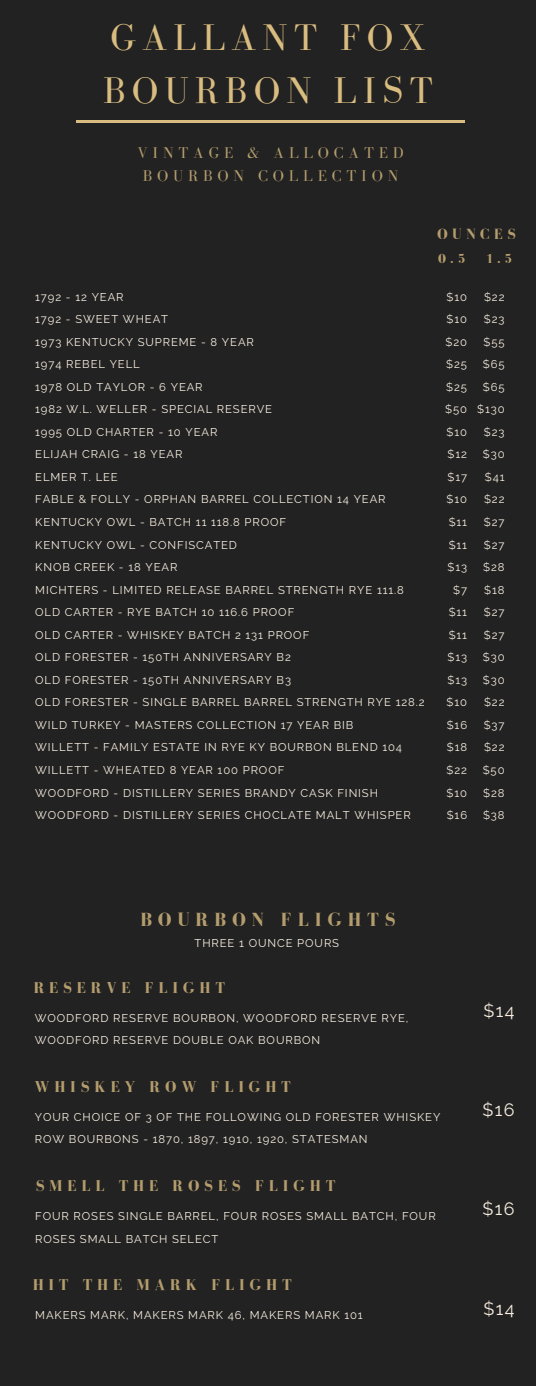
<style>
.page{position:relative;width:536px;height:1386px;background:#222}
.page>*{position:absolute;margin:0;border:0;box-sizing:border-box;transform-origin:0 0}
.t1{font:38.15px/53.2px "Bodoni FLF";letter-spacing:.16em;color:#d9bc80}
.t2{font:700 19.6px "Bodoni FLF";letter-spacing:.3em;color:#d9bc80}
.t3{font:17.85px "Raleway";letter-spacing:.08em;color:#f8eee0}
.t4{font:700 16.1px "Bodoni FLF";letter-spacing:.3em;color:#d9bc80}
.t5{font:16.1px/23.6px "Bodoni FLF";letter-spacing:.3em;color:#d9bc80;text-align:center}
.t6{font:700 15.22px "Bodoni FLF";letter-spacing:.3em;color:#d9bc80}
.t7{font:700 13.47px "Bodoni FLF";color:#d9bc80}
.t8{font:11.2px/22.6px "Raleway";letter-spacing:.08em;color:#f8eee0}
</style>
<div class="page">
<hr style="left:76px;top:120px;width:389px;height:3px;background:#d9bc80">
<h1 class="t1" style="left:103px;top:11px;width:331px">GALLANT FOX<br>BOURBON LIST</h1>
<h3 class="t5" style="left:137px;top:141px;width:267px">VINTAGE &amp; ALLOCATED<br>BOURBON COLLECTION</h3>
<p class="t8" style="left:35px;top:285px;width:391px">1792 - 12 YEAR<br>1792 - SWEET WHEAT<br>1973 KENTUCKY SUPREME - 8 YEAR<br>1974 REBEL YELL<br>1978 OLD TAYLOR - 6 YEAR<br>1982 W.L. WELLER - SPECIAL RESERVE<br>1995 OLD CHARTER - 10 YEAR<br>ELIJAH CRAIG - 18 YEAR<br>ELMER T. LEE<br>FABLE &amp; FOLLY - ORPHAN BARREL COLLECTION 14 YEAR KENTUCKY OWL - BATCH 11 118.8 PROOF<br>KENTUCKY OWL - CONFISCATED<br>KNOB CREEK - 18 YEAR<br>MICHTERS - LIMITED RELEASE BARREL STRENGTH RYE 111.8<br>OLD CARTER - RYE BATCH 10 116.6 PROOF<br>OLD CARTER - WHISKEY BATCH 2 131 PROOF<br>OLD FORESTER - 150TH ANNIVERSARY B2<br>OLD FORESTER - 150TH ANNIVERSARY B3<br>OLD FORESTER - SINGLE BARREL BARREL STRENGTH RYE 128.2<br>WILD TURKEY - MASTERS COLLECTION 17 YEAR BIB<br>WILLETT - FAMILY ESTATE IN RYE KY BOURBON BLEND 104<br>WILLETT - WHEATED 8 YEAR 100 PROOF<br>WOODFORD - DISTILLERY SERIES BRANDY CASK FINISH WOODFORD - DISTILLERY SERIES CHOCLATE MALT WHISPER</p>
<h3 class="t6" style="left:437px;top:225px;width:80px">OUNCES</h3>
<p class="t7" style="left:438px;top:251px;width:29px">0.5</p>
<p class="t8" style="left:445px;top:285px;width:23px;text-align:right">$10 $10 $20 $25 $25 $50 $10 $12 $17 $10 $11 $11 $13 $7 $11 $11 $13 $13 $10 $16 $18 $22 $10 $16</p>
<p class="t7" style="left:485px;top:251px;width:29px">1.5</p>
<p class="t8" style="left:477px;top:285px;width:29px;text-align:right">$22 $23 $55 $65 $65 $130 $23 $30 $41 $22 $27 $27 $28 $18 $27 $27 $30 $30 $22 $37 $22 $50 $28 $38</p>
<h2 class="t2" style="left:140px;top:908px;width:257px">BOURBON FLIGHTS</h2>
<p class="t8" style="left:194px;top:932px;width:146px">THREE 1 OUNCE POURS</p>
<h3 class="t4" style="left:34px;top:979px;width:193px">RESERVE FLIGHT</h3>
<p class="t8" style="left:35px;top:1007px;width:375px">WOODFORD RESERVE BOURBON, WOODFORD RESERVE RYE,<br>WOODFORD RESERVE DOUBLE OAK BOURBON</p>
<h3 class="t4" style="left:35px;top:1078px;width:258px">WHISKEY ROW FLIGHT</h3>
<h3 class="t3" style="left:483px;top:1000px;width:33px">$14</h3>
<p class="t8" style="left:35px;top:1106px;width:407px">YOUR CHOICE OF 3 OF THE FOLLOWING OLD FORESTER WHISKEY<br>ROW BOURBONS - 1870, 1897, 1910, 1920, STATESMAN</p>
<h3 class="t4" style="left:35px;top:1177px;width:301px">SMELL THE ROSES FLIGHT</h3>
<p class="t8" style="left:35px;top:1205px;width:402px">FOUR ROSES SINGLE BARREL, FOUR ROSES SMALL BATCH, FOUR<br>ROSES SMALL BATCH SELECT</p>
<h3 class="t4" style="left:32px;top:1276px;width:261px">HIT THE MARK FLIGHT</h3>
<p class="t8" style="left:35px;top:1304px;width:329px">MAKERS MARK, MAKERS MARK 46, MAKERS MARK 101</p>
<h3 class="t3" style="left:482px;top:1100px;width:34px">$16</h3>
<h3 class="t3" style="left:482px;top:1199px;width:34px">$16</h3>
<h3 class="t3" style="left:483px;top:1298px;width:33px">$14</h3>
</div>
